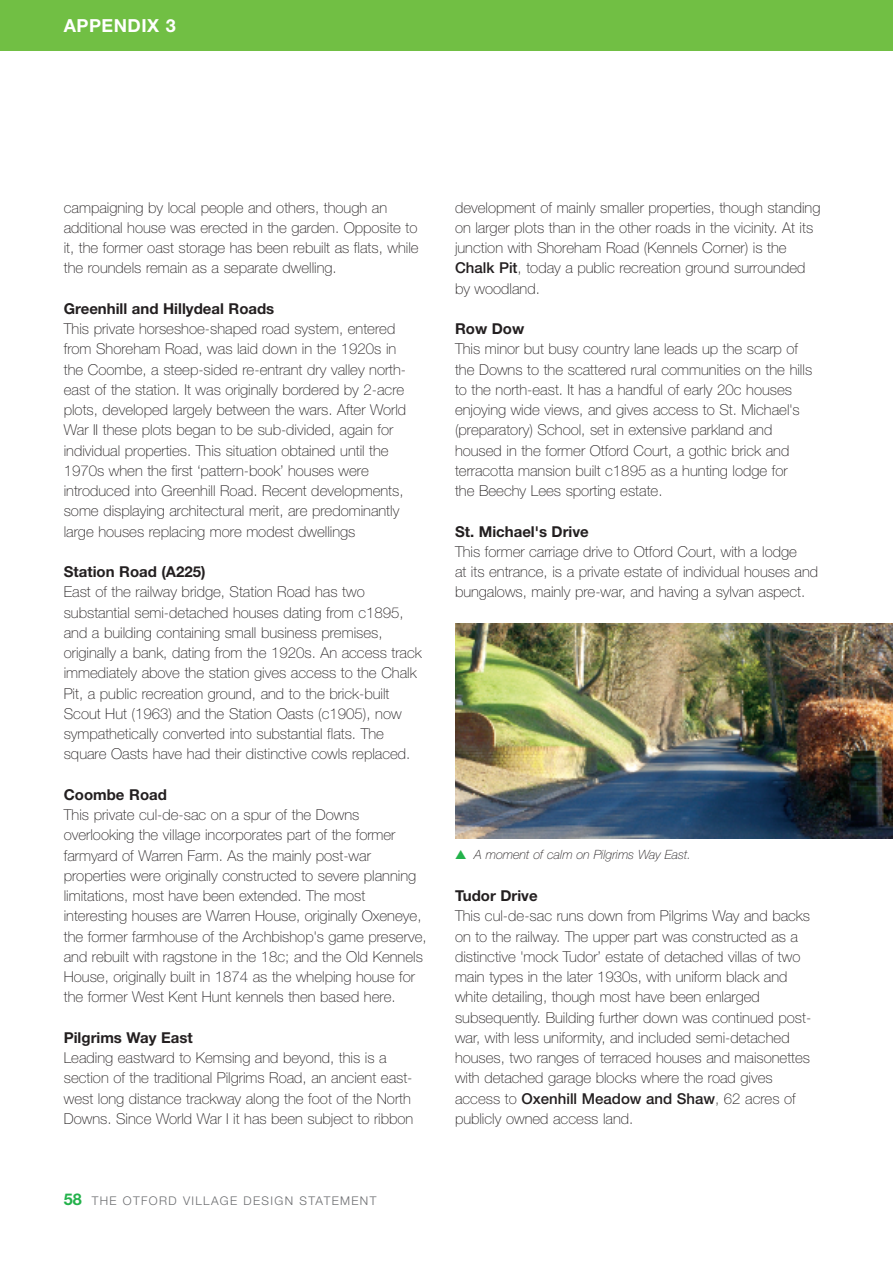
<style>
.page{position:relative;width:893px;height:1263px;background:#fff}
.page>*{position:absolute;margin:0;border:0;box-sizing:border-box;transform-origin:0 0}
.t1{font:700 18px "Helvetica Neue";letter-spacing:.03em;color:#fff}
.t2{font:100 15px/20.2px "Helvetica Neue";color:#231f20}
.t3{font:700 15px "Helvetica Neue";color:#231f20}
.t4{font:italic 100 12.75px "Helvetica Neue";color:#231f20}
.t5{font:300 12px "Helvetica Neue";letter-spacing:.11em;color:#6c6d70}
.s1{font-weight:700;font-size:16.2px;color:#23b24b}
.s2{font-weight:500}
.s3{color:#23b24b}
</style>
<div class="page">
<div style="left:0;top:0;width:893px;height:51px;background:#71bf44"></div>
<img style="left:455px;top:624px;width:438px;height:214px">
<p class="t1" style="left:64px;top:19px;width:114px">APPENDIX 3</p>
<p class="t2" style="left:64px;top:198px;width:356px">campaigning by local people and others, though an additional house was erected in the garden. Opposite to it, the former oast storage has been rebuilt as flats, while the roundels remain as a separate dwelling.</p>
<p class="t3" style="left:64px;top:303px;width:212px">Greenhill and Hillydeal Roads</p>
<p class="t2" style="left:64px;top:320px;width:344px">This private horseshoe-shaped road system, entered from Shoreham Road, was laid down in the 1920s in the Coombe, a steep-sided re-entrant dry valley north&shy;east of the station. It was originally bordered by 2-acre plots, developed largely between the wars. After World War II these plots began to be sub-divided, again for individual properties. This situation obtained until the 1970s when the first ‘pattern-book’ houses were introduced into Greenhill Road. Recent developments, some displaying architectural merit, are predominantly large houses replacing more modest dwellings</p>
<p class="t3" style="left:64px;top:566px;width:143px">Station Road (A225)</p>
<p class="t2" style="left:64px;top:583px;width:360px">East of the railway bridge, Station Road has two substantial semi-detached houses dating from c1895, and a building containing small business premises, originally a bank, dating from the 1920s. An access track immediately above the station gives access to the Chalk Pit, a public recreation ground, and to the brick-built Scout Hut (1963) and the Station Oasts (c1905), now sympathetically converted into substantial flats. The square Oasts have had their distinctive cowls replaced.</p>
<p class="t3" style="left:64px;top:789px;width:105px">Coombe Road</p>
<p class="t2" style="left:64px;top:806px;width:364px">This private cul-de-sac on a spur of the Downs overlooking the village incorporates part of the former farmyard of Warren Farm. As the mainly post-war properties were originally constructed to severe planning limitations, most have been extended. The most interesting houses are Warren House, originally Oxeneye, the former farmhouse of the Archbishop's game preserve, and rebuilt with ragstone in the 18c; and the Old Kennels House, originally built in 1874 as the whelping house for the former West Kent Hunt kennels then based here.</p>
<p class="t3" style="left:64px;top:1032px;width:131px">Pilgrims Way East</p>
<p class="t2" style="left:64px;top:1049px;width:351px">Leading eastward to Kemsing and beyond, this is a section of the traditional Pilgrims Road, an ancient east&shy;west long distance trackway along the foot of the North Downs. Since World War I it has been subject to ribbon</p>
<p class="t5" style="left:64px;top:1196px;width:314px"><span class="s1">58</span> THE OTFORD VILLAGE DESIGN STATEMENT</p>
<p class="t2" style="left:455px;top:198px;width:367px">development of mainly smaller properties, though standing on larger plots than in the other roads in the vicinity. At its junction with Shoreham Road (Kennels Corner) is the <span class="s2">Chalk Pit</span>, today a public recreation ground surrounded by woodland.</p>
<p class="t3" style="left:455px;top:323px;width:71px">Row Dow</p>
<p class="t2" style="left:455px;top:340px;width:359px">This minor but busy country lane leads up the scarp of the Downs to the scattered rural communities on the hills to the north-east. It has a handful of early 20c houses enjoying wide views, and gives access to St. Michael's (preparatory) School, set in extensive parkland and housed in the former Otford Court, a gothic brick and terracotta mansion built c1895 as a hunting lodge for<br>the Beechy Lees sporting estate.</p>
<p class="t3" style="left:455px;top:526px;width:135px">St. Michael's Drive</p>
<p class="t2" style="left:455px;top:543px;width:365px">This former carriage drive to Otford Court, with a lodge<br>at its entrance, is a private estate of individual houses and bungalows, mainly pre-war, and having a sylvan aspect.</p>
<p class="t4" style="left:455px;top:850px;width:238px"><span class="s3">▲</span> A moment of calm on Pilgrims Way East.</p>
<p class="t3" style="left:455px;top:890px;width:84px">Tudor Drive</p>
<p class="t2" style="left:455px;top:907px;width:358px">This cul-de-sac runs down from Pilgrims Way and backs on to the railway. The upper part was constructed as a distinctive 'mock Tudor’ estate of detached villas of two main types in the later 1930s, with uniform black and white detailing, though most have been enlarged subsequently. Building further down was continued post&shy;war, with less uniformity, and included semi-detached houses, two ranges of terraced houses and maisonettes with detached garage blocks where the road gives access to <span class="s2">Oxenhill Meadow and Shaw</span>, 62 acres of publicly owned access land.</p>
</div>
